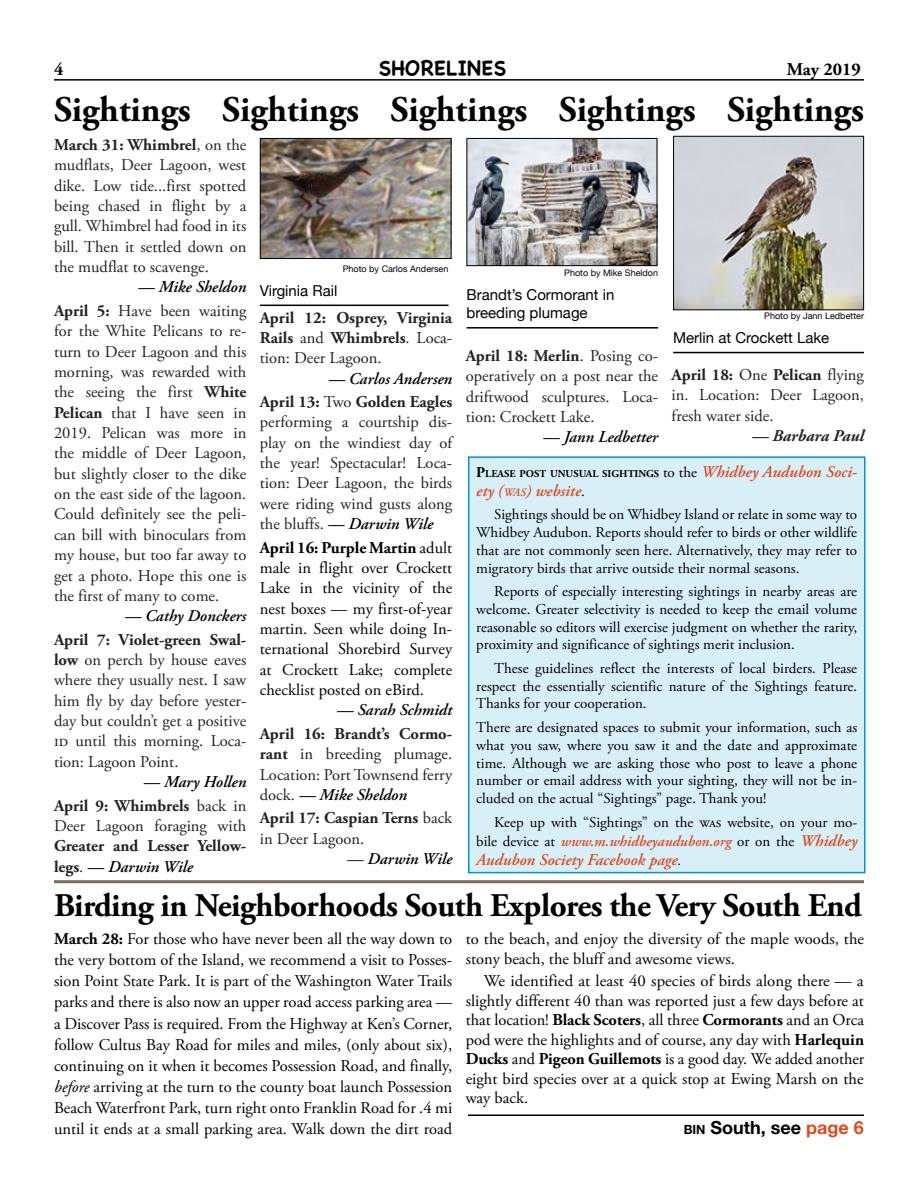
<style>
.page{position:relative;width:918px;height:1188px;background:#fff}
.page>*{position:absolute;margin:0;border:0;box-sizing:border-box;transform-origin:0 0}
.t1{font:700 36px "Adobe Garamond Pro";color:#000}
.t2{font:700 33px "Adobe Garamond Pro";letter-spacing:-.015em;color:#000}
.t3{font:700 21px "Chalkboard SE";color:#000}
.t4{font:700 18px "Helvetica Neue";color:#000}
.t5{font:700 18px "Adobe Garamond Pro";color:#000}
.t6{font:16.5px/21.1px "Adobe Garamond Pro";color:#000;text-align:justify}
.t7{font:16.5px/20.4px "Adobe Garamond Pro";color:#222;text-align:justify}
.t8{font:700 16.5px/20.4px "Adobe Garamond Pro";color:#222;text-align:right}
.t9{font:italic 600 16.5px "Adobe Garamond Pro";color:#000}
.t10{font:italic 600 16.5px "Adobe Garamond Pro";color:#da4b22}
.t11{font:italic 700 16.5px "Adobe Garamond Pro";color:#222}
.t12{font:15px/17.7px "Adobe Garamond Pro";color:#000;text-align:justify}
.t13{font:15px/18px "Helvetica Neue";color:#000}
.t14{font:700 10.5px "Adobe Garamond Pro";color:#000}
.t15{font:9px "Helvetica Neue";color:#000}
.s1{font-weight:700}
.s2{font-weight:600;font-style:italic;color:#000}
.s3{font-weight:400}
.s4{color:#222}
.s5{font-size:15px}
.s6{font-weight:400;font-size:15px}
.s7{font-weight:600;font-style:italic;font-size:16.5px;color:#da4b22}
.s8{font-style:inherit}
.s9{font-size:11.55px}
.s10{font-weight:400;font-style:normal;font-size:15px;color:#000}
.s11{font-weight:600;font-style:italic;color:#da4b22}
.s12{font-weight:400;font-size:15px;color:#000}
.s13{font-style:italic}
.s14{font-size:12.6px}
.s15{color:#da4b22}
</style>
<div class="page">
<hr style="left:54px;top:79px;width:810px;height:2px;background:#000">
<img style="left:262px;top:140px;width:187px;height:117px">
<div style="left:260px;top:138px;width:191px;height:121px;border:1px solid #000"></div>
<hr style="left:260px;top:305px;width:188px;height:1px;background:#000">
<img style="left:469px;top:140px;width:186px;height:124px">
<div style="left:467px;top:138px;width:190px;height:128px;border:1px solid #000"></div>
<hr style="left:467px;top:327px;width:191px;height:2px;background:#000">
<img style="left:675px;top:138px;width:187px;height:170px">
<div style="left:673px;top:136px;width:191px;height:174px;border:1px solid #000"></div>
<hr style="left:673px;top:352px;width:191px;height:1px;background:#000">
<hr style="left:54px;top:880px;width:810px;height:3px;background:#7c6a55">
<hr style="left:468px;top:1114px;width:396px;height:2px;background:#000">
<div style="left:469px;top:457px;width:396px;height:416px;background:#d9eff8"></div>
<div style="left:468px;top:456px;width:398px;height:417px;border:2px solid #0193cf"></div>
<p class="t5" style="left:54px;top:58px;width:11px">4</p>
<p class="t3" style="left:379px;top:55px;width:129px">SHORELINES</p>
<p class="t5" style="left:787px;top:58px;width:76px">May 2019</p>
<h1 class="t1" style="left:54px;top:88px;width:812px">Sightings Sightings Sightings Sightings Sightings</h1>
<p class="t7" style="left:54px;top:135px;width:194px"><span class="s1">March 31: Whimbrel</span>, on the mudflats, Deer Lagoon, west dike. Low tide...first spotted being chased in flight by a gull. Whimbrel had food in its bill. Then it settled down on the mudflat to scavenge.</p>
<p class="t7" style="left:54px;top:276px;width:194px;line-height:23.4px;text-align:right"><span class="s2">— Mike Sheldon<br></span><span class="s1">April 5:</span> Have been waiting</p>
<p class="t7" style="left:54px;top:321px;width:194px">for the White Pelicans to re&shy;turn to Deer Lagoon and this morning, was rewarded with the seeing the first <span class="s1">White Pelican</span> that I have seen in 2019. Pelican was more in the middle of Deer Lagoon, but slightly closer to the dike on the east side of the lagoon.<br>Could definitely see the peli&shy;can bill with binoculars from my house, but too far away to get a photo. Hope this one is the first of many to come.</p>
<p class="t9" style="left:125px;top:607px;width:123px">— Cathy Donckers</p>
<p class="t7" style="left:54px;top:630px;width:194px"><span class="s1">April 7: Violet-green Swal&shy;low</span> on perch by house eaves where they usually nest. I saw him fly by day before yester&shy;day but couldn’t get a positive id until this morning. Loca&shy;tion: Lagoon Point.</p>
<p class="t8" style="left:54px;top:771px;width:194px;line-height:23.4px"><span class="s2">— Mary Hollen<br></span>April 9: Whimbrels <span class="s3">back in</span></p>
<p class="t7" style="left:54px;top:816px;width:194px">Deer Lagoon foraging with</p>
<p class="t8" style="left:54px;top:836px;width:194px;text-align:left">Greater and Lesser Yellow&shy;legs<span class="s3">.</span> <span class="s2">— Darwin Wile</span></p>
<p class="t15" style="left:343px;top:262px;width:107px">Photo by Carlos Andersen</p>
<p class="t15" style="left:564px;top:266px;width:95px">Photo by Mike Sheldon</p>
<p class="t13" style="left:467px;top:287px;width:149px">Brandt’s Cormorant in breeding plumage</p>
<p class="t13" style="left:260px;top:282px;width:79px">Virginia Rail</p>
<p class="t8" style="left:260px;top:307px;width:194px;text-align:justify">April 12: Osprey, Virginia Rails <span class="s3">and</span> Whimbrels<span class="s3">. Loca&shy;tion: Deer Lagoon.</span></p>
<p class="t8" style="left:260px;top:367px;width:194px;line-height:23.4px"><span class="s2">— Carlos Andersen<br></span>April 13: <span class="s3">Two</span> Golden Eagles</p>
<p class="t7" style="left:260px;top:413px;width:194px">performing a courtship dis&shy;play on the windiest day of the year! Spectacular! Loca&shy;tion: Deer Lagoon, the birds were riding wind gusts along the bluffs. <span class="s2">— Darwin Wile</span></p>
<p class="t6" style="left:260px;top:538px;width:194px;line-height:20.4px"><span class="s1">April 16: Purple Martin</span> adult male in flight over Crockett Lake in the vicinity of the nest boxes — my first-of-year martin. Seen while doing In&shy;ternational Shorebird Survey at Crockett Lake; complete checklist posted on eBird.</p>
<p class="t9" style="left:337px;top:701px;width:117px">— Sarah Schmidt</p>
<p class="t7" style="left:260px;top:724px;width:194px"><span class="s1">April 16: Brandt’s Cormo&shy;rant</span> in breeding plumage.<br>Location: Port Townsend ferry dock. <span class="s2">— Mike Sheldon</span></p>
<p class="t8" style="left:260px;top:808px;width:194px;text-align:left">April 17: Caspian Terns <span class="s3">back in Deer Lagoon.</span></p>
<p class="t9" style="left:347px;top:849px;width:107px"><span class="s4">—</span> Darwin Wile</p>
<p class="t15" style="left:764px;top:309px;width:101px">Photo by Jann Ledbetter</p>
<p class="t13" style="left:673px;top:329px;width:158px">Merlin at Crockett Lake</p>
<p class="t7" style="left:466px;top:346px;width:194px"><span class="s1">April 18: Merlin</span>. Posing co&shy;operatively on a post near the driftwood sculptures. Loca&shy;tion: Crockett Lake.</p>
<p class="t9" style="left:543px;top:428px;width:116px">— Jann Ledbetter</p>
<p class="t7" style="left:672px;top:365px;width:194px"><span class="s1">April 18:</span> One <span class="s1">Pelican</span> flying in. Location: Deer Lagoon, fresh water side.</p>
<p class="t11" style="left:752px;top:426px;width:113px">— Barbara Paul</p>
<p class="t14" style="left:476px;top:467px;width:383px"><span class="s5">P</span>LEASE POST UNUSUAL SIGHTINGS <span class="s6">to the</span> <span class="s7">Whidbey Audubon Soci-</span></p>
<p class="t10" style="left:476px;top:481px;width:110px">ety <span class="s8">(</span><span class="s9">WAS</span><span class="s8">)</span> website<span class="s10">.</span></p>
<p class="t12" style="left:476px;top:506px;width:383px;text-indent:18px">Sightings should be on Whidbey Island or relate in some way to Whidbey Audubon. Reports should refer to birds or other wildlife that are not commonly seen here. Alternatively, they may refer to migratory birds that arrive outside their normal seasons.</p>
<p class="t12" style="left:476px;top:583px;width:383px;text-indent:18px">Reports of especially interesting sightings in nearby areas are welcome. Greater selectivity is needed to keep the email volume reasonable so editors will exercise judgment on whether the rarity, proximity and significance of sightings merit inclusion.</p>
<p class="t12" style="left:476px;top:660px;width:383px;text-indent:18px">These guidelines reflect the interests of local birders. Please respect the essentially scientific nature of the Sightings feature.<br>Thanks for your cooperation.</p>
<p class="t12" style="left:476px;top:719px;width:383px">There are designated spaces to submit your information, such as what you saw, where you saw it and the date and approximate time. Although we are asking those who post to leave a phone number or email address with your sighting, they will not be in&shy;cluded on the actual “Sightings” page. Thank you!</p>
<p class="t12" style="left:476px;top:813px;width:382px;line-height:19.2px;text-align:right">Keep up with “Sightings” on the was website, on your mo&shy;bile device at <span class="s11">www.m.whidbeyaudubon.org</span> or on the <span class="s7">Whidbey</span></p>
<p class="t10" style="left:476px;top:850px;width:207px">Audubon Society Facebook page<span class="s12">.</span></p>
<h2 class="t2" style="left:54px;top:886px;width:809px">Birding in Neighborhoods South Explores the Very South End</h2>
<p class="t6" style="left:54px;top:929px;width:400px"><span class="s1">March 28:</span> For those who have never been all the way down to the very bottom of the Island, we recommend a visit to Posses&shy;sion Point State Park. It is part of the Washington Water Trails parks and there is also now an upper road access parking area — a Discover Pass is required. From the Highway at Ken’s Corner, follow Cultus Bay Road for miles and miles, (only about six), continuing on it when it becomes Possession Road, and finally, <span class="s13">before</span> arriving at the turn to the county boat launch Possession Beach Waterfront Park, turn right onto Franklin Road for .4 mi until it ends at a small parking area. Walk down the dirt road</p>
<p class="t6" style="left:466px;top:930px;width:400px;line-height:19.5px">to the beach, and enjoy the diversity of the maple woods, the stony beach, the bluff and awesome views.</p>
<p class="t6" style="left:466px;top:972px;width:400px;line-height:19.5px;text-indent:18px">We identified at least 40 species of birds along there — a slightly different 40 than was reported just a few days before at that location! <span class="s1">Black Scoters</span>, all three <span class="s1">Cormorants</span> and an Orca pod were the highlights and of course, any day with <span class="s1">Harlequin Ducks</span> and <span class="s1">Pigeon Guillemots</span> is a good day. We added another eight bird species over at a quick stop at Ewing Marsh on the way back.</p>
<p class="t4" style="left:684px;top:1113px;width:182px"><span class="s14">bin</span> South, see <span class="s15">page 6</span></p>
</div>
